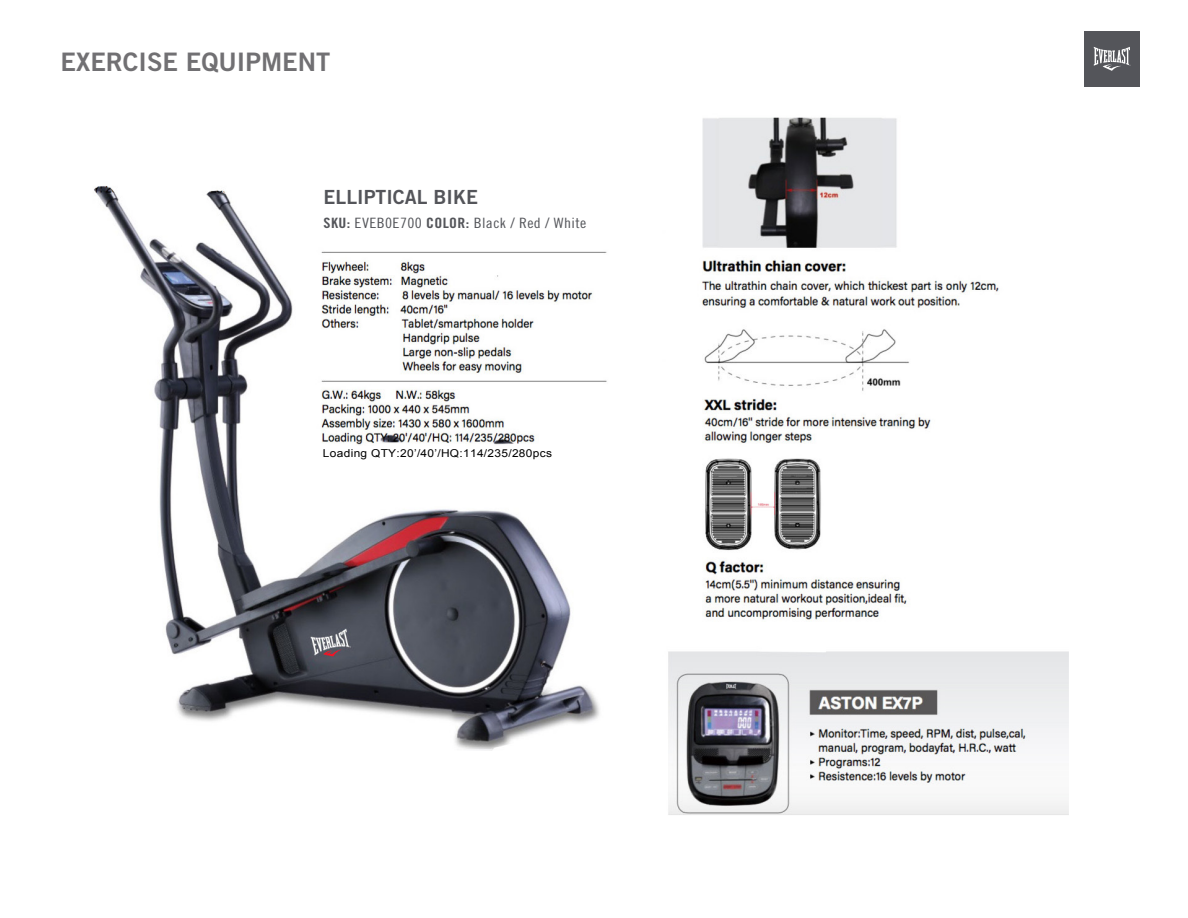
<style>
.page{position:relative;width:1188px;height:918px;background:#fff}
.page>*{position:absolute;margin:0;border:0;box-sizing:border-box;transform-origin:0 0}
.t1{font:25.5px "Trade Gothic LT Std Bd 2";color:#717073}
.t2{font:19.5px "Trade Gothic LT Std Bd 2";color:#54555a}
.t3{font:14.25px "Trade Gothic LT Std Cn 18";letter-spacing:.025em;color:#54555a;scale:1.11 1}
.t4{font:10.95px "Arial";letter-spacing:.025em;color:#000;scale:1.09 1}
.s1{font-family:"Trade Gothic Bold Cond Twenty"}
</style>
<div class="page">
<img style="left:94px;top:117px;width:975px;height:698px">
<div style="left:1084px;top:31px;width:56px;height:56px;background:#54555a"></div>
<svg style="left:1094px;top:47px;width:36px;height:24px"></svg>
<div style="left:320px;top:446px;width:239px;height:16px;background:#fff"></div>
<h1 class="t1" style="left:61px;top:46px;width:271px">EXERCISE EQUIPMENT</h1>
<h2 class="t2" style="left:324px;top:185px;width:156px">ELLIPTICAL BIKE</h2>
<h3 class="t3" style="left:324px;top:215px;width:238px"><span class="s1">SKU:</span> EVEB0E700 <span class="s1">COLOR:</span> Black / Red / White</h3>
<p class="t4" style="left:323px;top:446px;width:212px">Loading QTY:20’/40’/HQ:114/235/280pcs</p>
</div>
